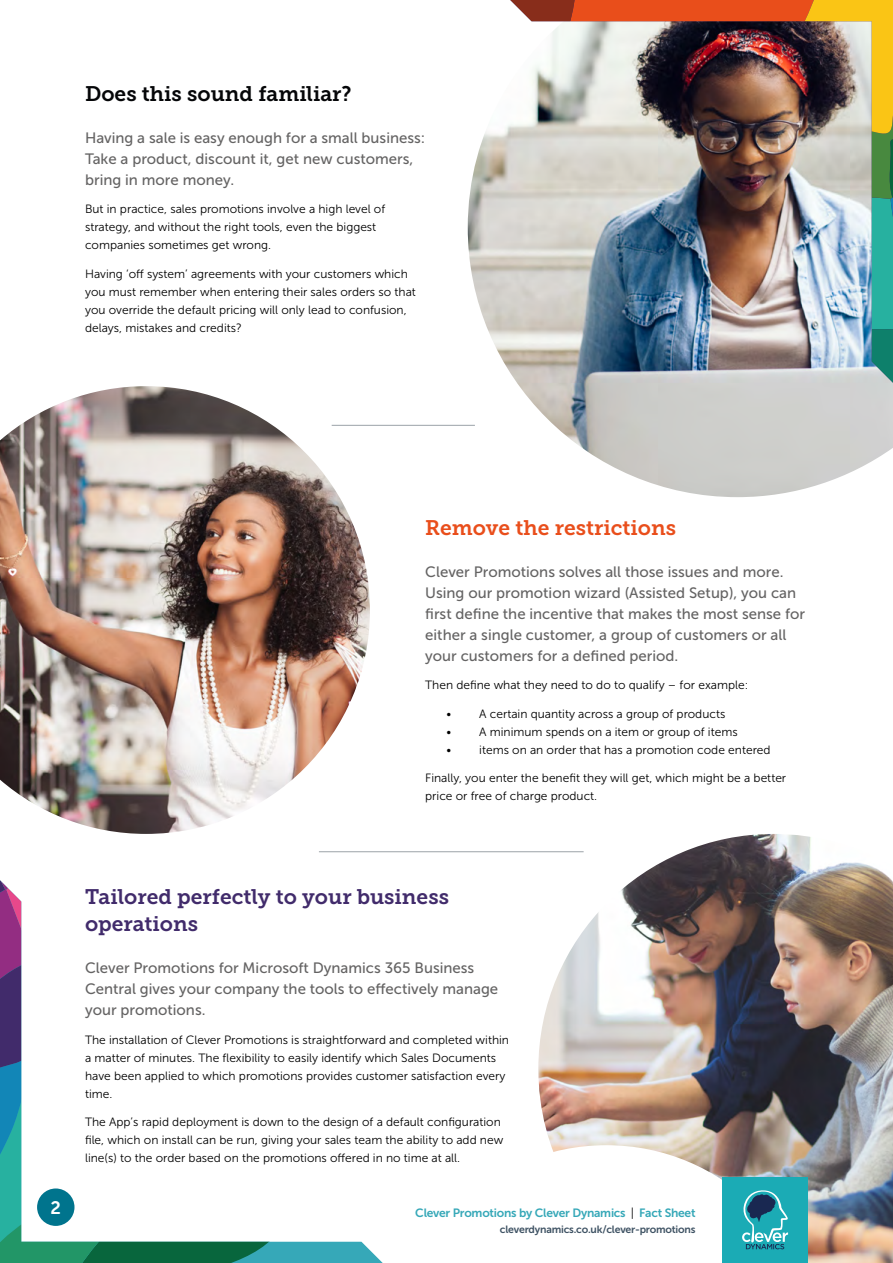
<style>
.page{position:relative;width:893px;height:1263px;background:#fff}
.page>*{position:absolute;margin:0;border:0;box-sizing:border-box;transform-origin:0 0}
.t1{font:21px/27px "Museo Slab 700";color:#412b6b}
.t2{font:21px "Museo Slab 700";color:#050608}
.t3{font:21px "Museo Slab 700";color:#e94e1b}
.t4{font:18px "Museo Sans 700";color:#fff}
.t5{font:15px/21px "Museo Sans 500";color:#646363}
.t6{font:12px/18px "Museo Sans 300";color:#000}
.t7{font:12px "Museo Sans 700";letter-spacing:-.02em;color:#36a8b8}
.t8{font:10.5px "Museo Sans 700";letter-spacing:-.02em;color:#3f5364}
.s1{font-family:"Museo Sans 300";color:#050608}
</style>
<div class="page">
<img style="left:538px;top:834px;width:355px;height:429px">
<img style="left:0;top:386px;width:370px;height:448px">
<svg style="left:538px;top:1145px;width:279px;height:118px"></svg>
<div style="left:723px;top:1178px;width:85px;height:85px;background:#1babb5"></div>
<svg style="left:742px;top:1190px;width:46px;height:59px"></svg>
<img style="left:468px;top:125px;width:425px;height:372px">
<hr style="left:332px;top:425px;width:143px;height:1px;background:#9ba2a8">
<hr style="left:319px;top:851px;width:265px;height:1px;background:#9ba2a8">
<svg style="left:0;top:880px;width:383px;height:383px"></svg>
<img style="left:510px;top:0;width:383px;height:383px">
<h1 class="t2" style="left:85px;top:82px;width:268px">Does this sound familiar?</h1>
<p class="t5" style="left:85px;top:127px;width:342px">Having a sale is easy enough for a small business:<br>Take a product, discount it, get new customers, bring in more money.</p>
<p class="t6" style="left:85px;top:200px;width:302px">But in practice, sales promotions involve a high level of strategy, and without the right tools, even the biggest companies sometimes get wrong.</p>
<p class="t6" style="left:85px;top:265px;width:332px">Having ‘off system’ agreements with your customers which you must remember when entering their sales orders so that you override the default pricing will only lead to confusion, delays, mistakes and credits?</p>
<h1 class="t3" style="left:425px;top:515px;width:252px">Remove the restrictions</h1>
<p class="t5" style="left:425px;top:561px;width:381px">Clever Promotions solves all those issues and more.<br>Using our promotion wizard (Assisted Setup), you can first define the incentive that makes the most sense for either a single customer, a group of customers or all your customers for a defined period.</p>
<p class="t6" style="left:425px;top:676px;width:325px">Then define what they need to do to qualify – for example:</p>
<p class="t6" style="left:446px;top:704px;width:280px">• A certain quantity across a group of products</p>
<p class="t6" style="left:446px;top:722px;width:293px">• A minimum spends on a item or group of items</p>
<p class="t6" style="left:446px;top:740px;width:326px">• items on an order that has a promotion code entered</p>
<p class="t6" style="left:425px;top:769px;width:362px">Finally, you enter the benefit they will get, which might be a better price or free of charge product.</p>
<h2 class="t4" style="left:51px;top:1198px;width:12px">2</h2>
<h1 class="t1" style="left:85px;top:883px;width:365px">Tailored perfectly to your business operations</h1>
<p class="t5" style="left:85px;top:957px;width:415px">Clever Promotions for Microsoft Dynamics 365 Business<br>Central gives your company the tools to effectively manage your promotions.</p>
<p class="t6" style="left:85px;top:1031px;width:425px">The installation of Clever Promotions is straightforward and completed within a matter of minutes. The flexibility to easily identify which Sales Documents have been applied to which promotions provides customer satisfaction every time.</p>
<p class="t6" style="left:85px;top:1113px;width:420px">The App’s rapid deployment is down to the design of a default configuration file, which on install can be run, giving your sales team the ability to add new line(s) to the order based on the promotions offered in no time at all.</p>
<p class="t7" style="left:415px;top:1206px;width:282px">Clever Promotions by Clever Dynamics <span class="s1">|</span> Fact Sheet</p>
<p class="t8" style="left:500px;top:1224px;width:197px">cleverdynamics.co.uk/clever-promotions</p>
</div>
